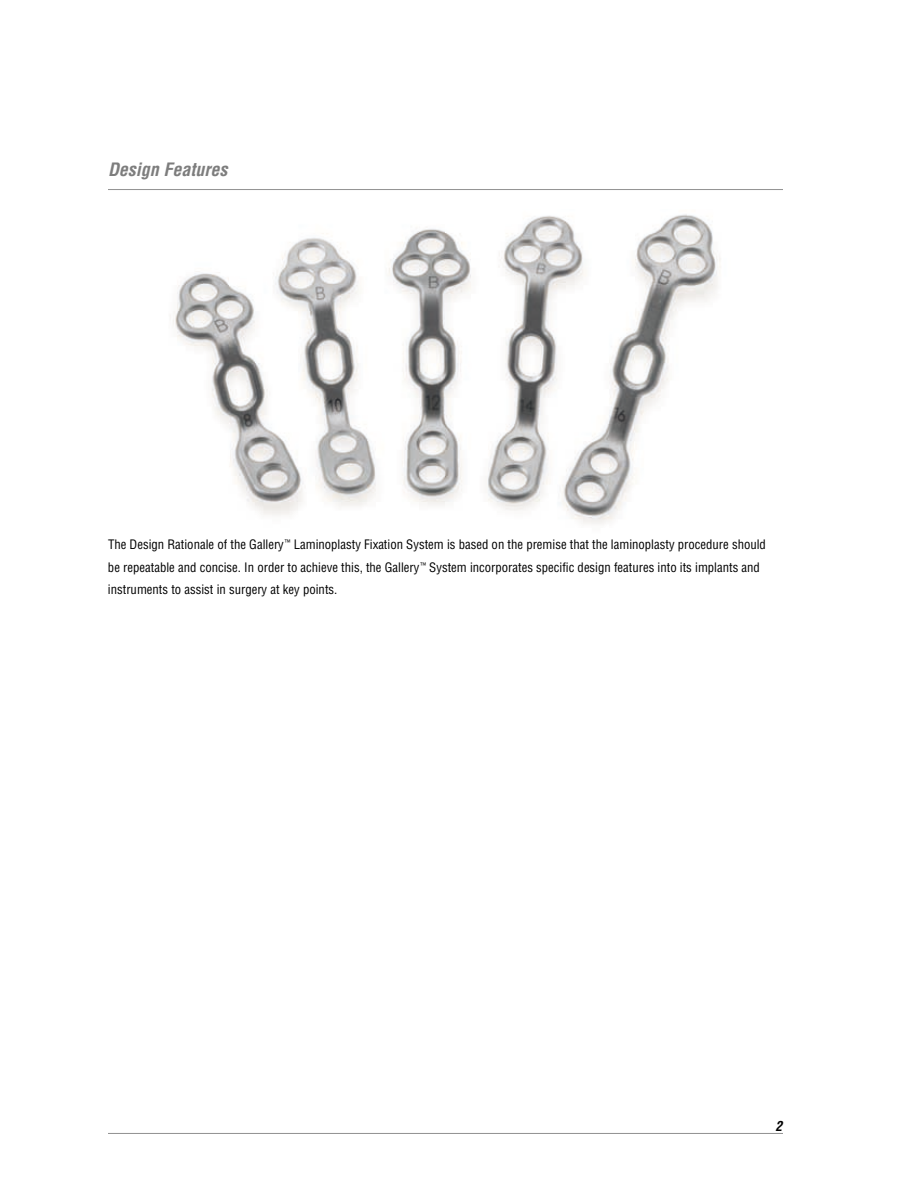
<style>
.page{position:relative;width:918px;height:1188px;background:#fff}
.page>*{position:absolute;margin:0;border:0;box-sizing:border-box;transform-origin:0 0}
.t1{font:italic 700 condensed 18px "Helvetica LT";color:#7d7d7d}
.t2{font:italic 700 condensed 13.5px "Helvetica LT";color:#000}
.t3{font:condensed 12.75px/22.5px "Helvetica LT";color:#000}
</style>
<div class="page">
<hr style="left:108px;top:1133px;width:675px;height:1px;background:#959595">
<img style="left:173px;top:214px;width:548px;height:310px">
<hr style="left:108px;top:189px;width:675px;height:1px;background:#959595">
<h1 class="t1" style="left:108px;top:159px;width:121px">Design Features</h1>
<p class="t3" style="left:108px;top:533px;width:660px">The Design Rationale of the Gallery<sup>™</sup> Laminoplasty Fixation System is based on the premise that the laminoplasty procedure should be repeatable and concise. In order to achieve this, the Gallery<sup>™</sup> System incorporates specific design features into its implants and instruments to assist in surgery at key points.</p>
<p class="t2" style="left:775px;top:1117px;width:8px">2</p>
</div>
